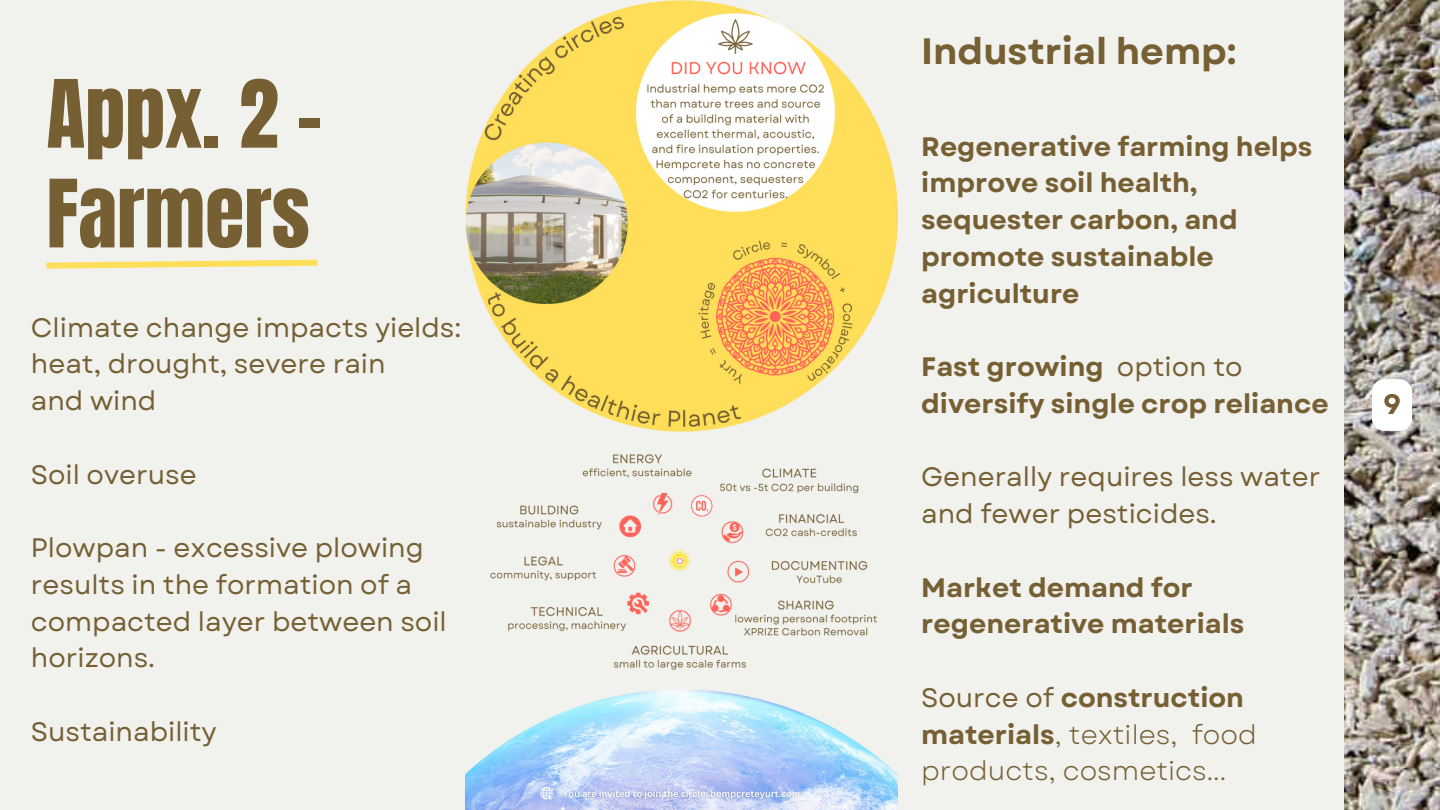
<style>
.page{position:relative;width:1440px;height:810px;background:#f1f1ee}
.page>*{position:absolute;margin:0;border:0;box-sizing:border-box;transform-origin:0 0}
.t1{font:80px/99.8px "Anton";color:#766033}
.t2{font:700 36.7px "Garet";color:#766033}
.t3{font:700 28px "Garet";color:#766033}
.t4{font:26.7px/36.8px "Garet";color:#766033}
.t5{font:700 26.7px/36.8px "Garet";color:#766033}
.t6{font:26.7px/36.8px "Garet";color:#766033}
.s1{font-weight:400}
.s2{font-style:inherit}
.s3{font-weight:700}
</style>
<div class="page">
<svg style="left:46px;top:259px;width:272px;height:10px"></svg>
<img style="left:465px;top:0;width:432px;height:810px">
<img style="left:1344px;top:0;width:96px;height:810px">
<svg style="left:1372px;top:379px;width:40px;height:52px;background:#f9f9f9"></svg>
<p class="t1" style="left:46px;top:65px;width:277px">Appx. 2 -<br>Farmers</p>
<p class="t4" style="left:31px;top:309px;width:432px">Climate change impacts yields: heat, drought, severe rain</p>
<p class="t4" style="left:31px;top:382px;width:127px">and wind</p>
<p class="t4" style="left:31px;top:456px;width:167px">Soil overuse</p>
<p class="t4" style="left:31px;top:529px;width:417px">Plowpan - excessive plowing results in the formation of a compacted layer between soil horizons.</p>
<p class="t4" style="left:31px;top:713px;width:187px">Sustainability</p>
<p class="t2" style="left:921px;top:25px;width:317px">Industrial hemp:</p>
<p class="t5" style="left:921px;top:128px;width:393px">Regenerative farming helps improve soil health,</p>
<p class="t5" style="left:921px;top:202px;width:318px">sequester carbon, and promote sustainable agriculture</p>
<p class="t5" style="left:921px;top:349px;width:409px">Fast growing <span class="s1">option to </span>diversify single crop reliance</p>
<p class="t4" style="left:921px;top:459px;width:401px">Generally requires less water and fewer pesticides.</p>
<p class="t5" style="left:921px;top:569px;width:325px">Market demand for regenerative materials</p>
<p class="t6" style="left:921px;top:679px;width:337px"><span class="s2">Source of</span> <span class="s3">construction materials</span>, textiles, food products, cosmetics...</p>
<p class="t3" style="left:1383px;top:384px;width:20px">9</p>
</div>
